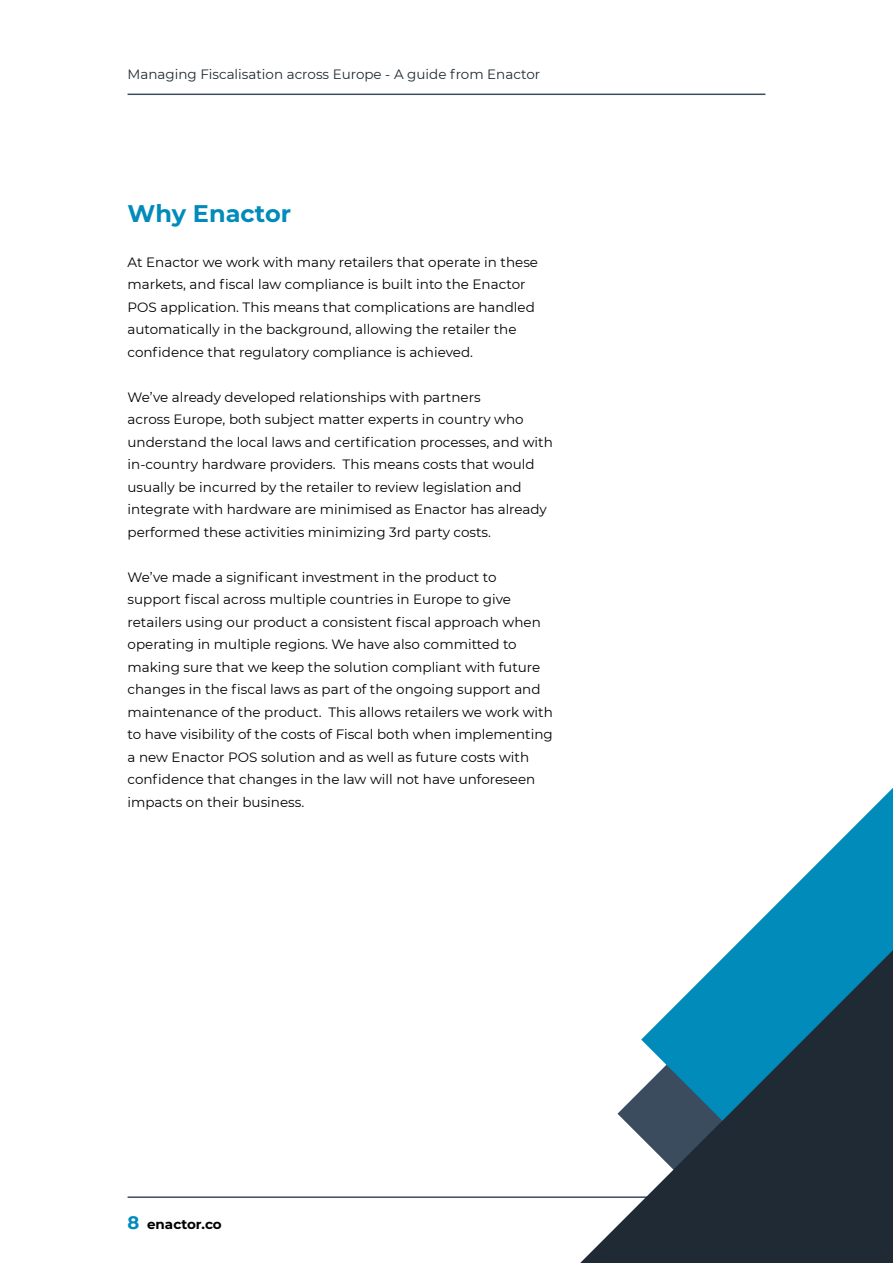
<style>
.page{position:relative;width:893px;height:1263px;background:#fff}
.page>*{position:absolute;margin:0;border:0;box-sizing:border-box;transform-origin:0 0}
.t1{font:700 24px "Montserrat";color:#008bbb}
.t2{font:13.5px/22.5px "Montserrat";color:#000}
.t3{font:13.5px "Montserrat";color:#202a34}
.t4{font:700 13.5px "Montserrat";color:#000}
.s1{font-size:18px;color:#008bbb}
</style>
<div class="page">
<hr style="left:128px;top:94px;width:637px;height:1px;background:#3a4c5e">
<hr style="left:128px;top:1196px;width:637px;height:2px;background:#3a4c5e">
<svg style="left:731px;top:788px;width:162px;height:162px"></svg>
<svg style="left:580px;top:950px;width:313px;height:313px"></svg>
<p class="t3" style="left:128px;top:65px;width:414px">Managing Fiscalisation across Europe - A guide from Enactor</p>
<h1 class="t1" style="left:128px;top:196px;width:165px">Why Enactor</h1>
<p class="t2" style="left:128px;top:250px;width:412px">At Enactor we work with many retailers that operate in these markets, and fiscal law compliance is built into the Enactor POS application. This means that complications are handled automatically in the background, allowing the retailer the confidence that regulatory compliance is achieved.</p>
<p class="t2" style="left:128px;top:385px;width:427px">We’ve already developed relationships with partners<br>across Europe, both subject matter experts in country who understand the local laws and certification processes, and with in-country hardware providers. This means costs that would usually be incurred by the retailer to review legislation and integrate with hardware are minimised as Enactor has already performed these activities minimizing 3rd party costs.</p>
<p class="t2" style="left:128px;top:565px;width:427px">We’ve made a significant investment in the product to support fiscal across multiple countries in Europe to give retailers using our product a consistent fiscal approach when operating in multiple regions. We have also committed to making sure that we keep the solution compliant with future changes in the fiscal laws as part of the ongoing support and maintenance of the product. This allows retailers we work with to have visibility of the costs of Fiscal both when implementing a new Enactor POS solution and as well as future costs with confidence that changes in the law will not have unforeseen impacts on their business.</p>
<p class="t4" style="left:128px;top:1215px;width:96px"><span class="s1">8</span> enactor.co</p>
</div>
